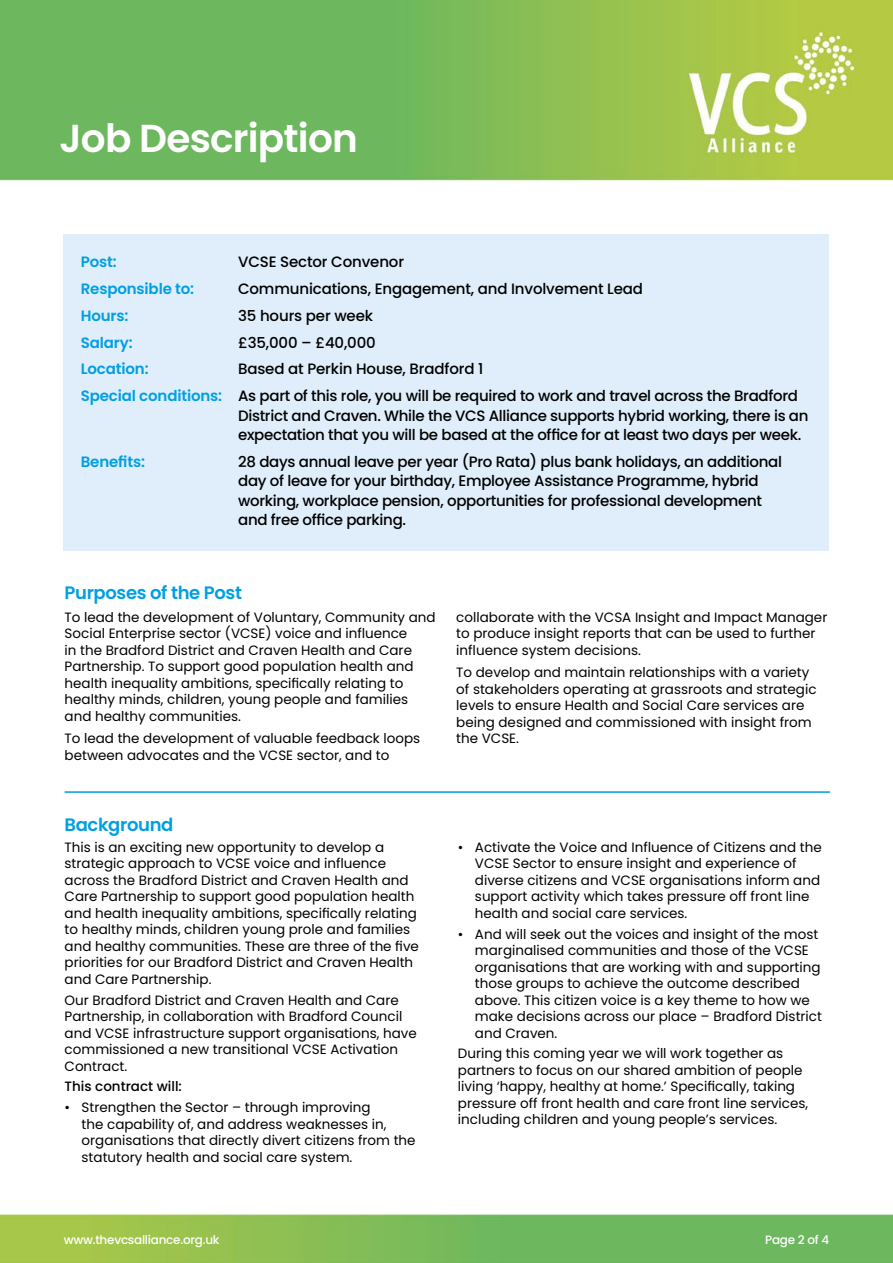
<style>
.page{position:relative;width:893px;height:1263px;background:#fff}
.page>*{position:absolute;margin:0;border:0;box-sizing:border-box;transform-origin:0 0}
.t1{font:600 39px "Poppins";letter-spacing:-.02em;color:#fff}
.t2{font:600 18px "Poppins";letter-spacing:-.02em;color:#009fe3}
.t3{font:500 15px/19.5px "Poppins";letter-spacing:-.02em;color:#000}
.t4{font:600 15px "Poppins";letter-spacing:-.01em;color:#009fe3}
.t5{font:13.5px/16.5px "Poppins";color:#000}
.t6{font:500 13.5px "Poppins";color:#000}
.t7{font:500 12px "Poppins";letter-spacing:-.02em;color:#fff}
.s1{font-weight:600;color:#009fe3}
</style>
<div class="page">
<img style="left:0;top:0;width:893px;height:1263px">
<div style="left:64px;top:234px;width:765px;height:317px;background:#dfeefa"></div>
<hr style="left:65px;top:791px;width:765px;height:2px;background:#009fe3">
<h1 class="t1" style="left:60px;top:116px;width:300px">Job Description</h1>
<p class="t4" style="left:81px;top:253px;width:38px">Post:</p>
<p class="t3" style="left:238px;top:252px;width:167px">VCSE Sector Convenor</p>
<p class="t4" style="left:81px;top:280px;width:115px">Responsible to:</p>
<p class="t3" style="left:238px;top:279px;width:406px">Communications, Engagement, and Involvement Lead</p>
<p class="t4" style="left:81px;top:307px;width:49px">Hours:</p>
<p class="t3" style="left:238px;top:306px;width:136px">35 hours per week</p>
<p class="t4" style="left:81px;top:334px;width:53px">Salary:</p>
<p class="t3" style="left:238px;top:333px;width:139px">£35,000 – £40,000</p>
<p class="t4" style="left:81px;top:360px;width:69px">Location:</p>
<p class="t3" style="left:81px;top:356px;width:719px;line-height:26.7px;text-indent:157px">Based at Perkin House, Bradford 1<br><span class="s1">Special conditions:</span> As part of this role, you will be required to work and travel across the Bradford</p>
<p class="t3" style="left:238px;top:406px;width:572px">District and Craven. While the VCS Alliance supports hybrid working, there is an expectation that you will be based at the office for at least two days per week.</p>
<p class="t4" style="left:81px;top:453px;width:66px">Benefits:</p>
<p class="t3" style="left:238px;top:452px;width:545px">28 days annual leave per year (Pro Rata) plus bank holidays, an additional day of leave for your birthday, Employee Assistance Programme, hybrid working, workplace pension, opportunities for professional development and free office parking.</p>
<h2 class="t2" style="left:65px;top:582px;width:179px">Purposes of the Post</h2>
<p class="t5" style="left:65px;top:609px;width:373px">To lead the development of Voluntary, Community and Social Enterprise sector (VCSE) voice and influence<br>in the Bradford District and Craven Health and Care Partnership. To support good population health and health inequality ambitions, specifically relating to healthy minds, children, young people and families and healthy communities.</p>
<p class="t5" style="left:65px;top:730px;width:357px">To lead the development of valuable feedback loops between advocates and the VCSE sector, and to</p>
<p class="t5" style="left:456px;top:609px;width:373px">collaborate with the VCSA Insight and Impact Manager to produce insight reports that can be used to further influence system decisions.</p>
<p class="t5" style="left:456px;top:664px;width:362px">To develop and maintain relationships with a variety of stakeholders operating at grassroots and strategic levels to ensure Health and Social Care services are being designed and commissioned with insight from the VCSE.</p>
<h2 class="t2" style="left:65px;top:814px;width:110px">Background</h2>
<p class="t5" style="left:65px;top:839px;width:356px">This is an exciting new opportunity to develop a strategic approach to VCSE voice and influence across the Bradford District and Craven Health and Care Partnership to support good population health and health inequality ambitions, specifically relating to healthy minds, children young prole and families and healthy communities. These are three of the five priorities for our Bradford District and Craven Health and Care Partnership.</p>
<p class="t5" style="left:65px;top:992px;width:354px">Our Bradford District and Craven Health and Care Partnership, in collaboration with Bradford Council and VCSE infrastructure support organisations, have commissioned a new transitional VCSE Activation Contract.</p>
<p class="t6" style="left:65px;top:1079px;width:119px">This contract will:</p>
<p class="t5" style="left:82px;top:1099px;width:335px;text-indent:-17px">• Strengthen the Sector – through improving<br>the capability of, and address weaknesses in, organisations that directly divert citizens from the statutory health and social care system.</p>
<p class="t5" style="left:475px;top:839px;width:348px;text-indent:-17px">• Activate the Voice and Influence of Citizens and the VCSE Sector to ensure insight and experience of diverse citizens and VCSE organisations inform and support activity which takes pressure off front line health and social care services.</p>
<p class="t5" style="left:475px;top:926px;width:349px;text-indent:-17px">• And will seek out the voices and insight of the most marginalised communities and those of the VCSE organisations that are working with and supporting those groups to achieve the outcome described above. This citizen voice is a key theme to how we make decisions across our place – Bradford District and Craven.</p>
<p class="t5" style="left:458px;top:1045px;width:352px">During this coming year we will work together as partners to focus on our shared ambition of people living ‘happy, healthy at home.’ Specifically, taking pressure off front health and care front line services, including children and young people’s services.</p>
<p class="t7" style="left:64px;top:1232px;width:157px">www.thevcsalliance.org.uk</p>
<p class="t7" style="left:765px;top:1232px;width:66px">Page 2 of 4</p>
</div>
